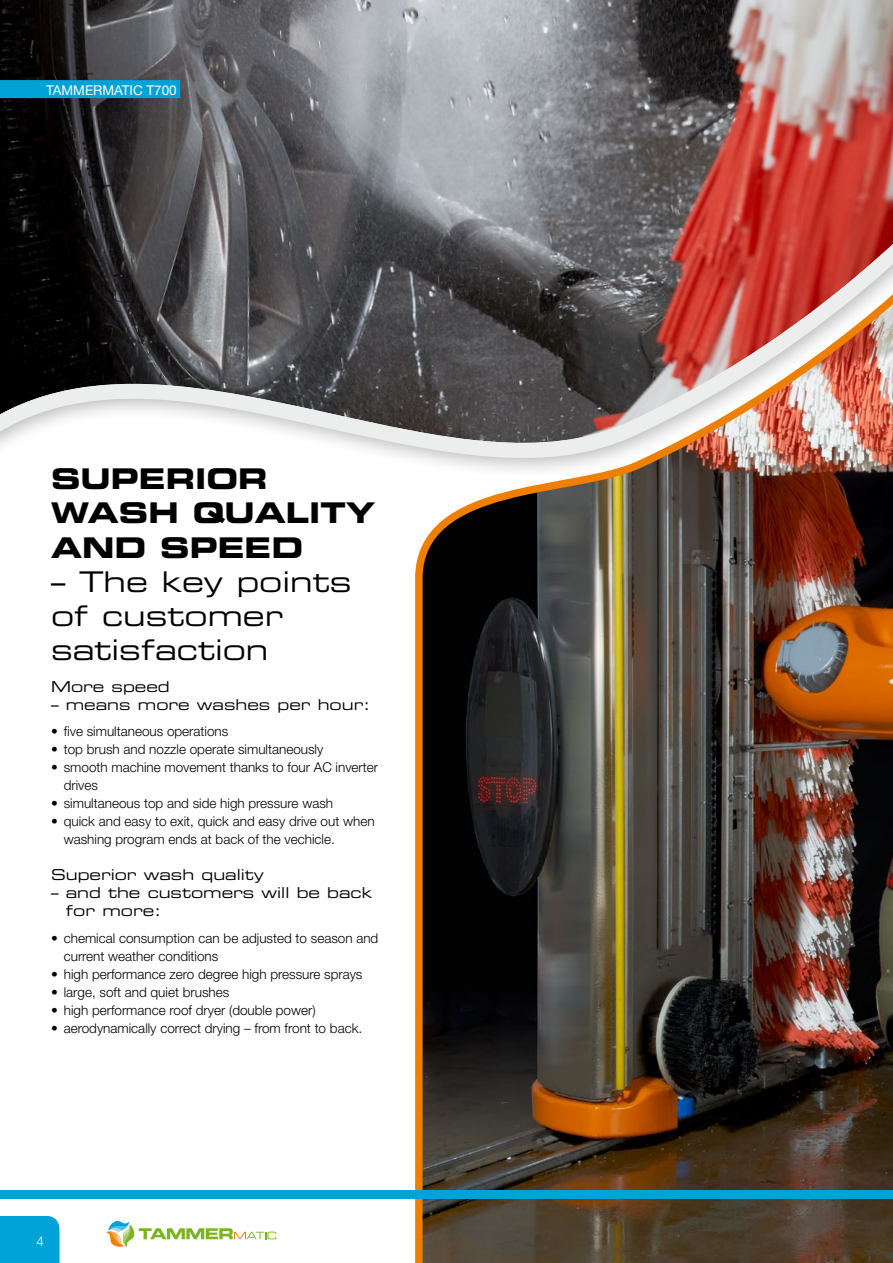
<style>
.page{position:relative;width:893px;height:1263px;background:#fff}
.page>*{position:absolute;margin:0;border:0;box-sizing:border-box;transform-origin:0 0}
.t1{font:28.5px/34.2px "Eurostile LT Std Ex 2";color:#000}
.t2{font:28.5px/34.2px "Eurostile LT Std Bold Ex 2";color:#000}
.t3{font:15px/18px "Eurostile LT Std Ex 2";color:#000}
.t4{font:300 13.5px/18px "Helvetica Neue LT Std";color:#000}
.t5{font:13.5px "Helvetica Neue LT Std";color:#fff}
.t6{font:300 13.5px "Helvetica Neue LT Std";color:#fff}
</style>
<div class="page">
<img style="left:411px;top:581px;width:482px;height:682px">
<img style="left:0;top:0;width:893px;height:579px">
<div style="left:0;top:1216px;width:60px;height:47px;background:#00a2d8"></div>
<div style="left:0;top:1191px;width:893px;height:8px;background:#00a2d8"></div>
<svg style="left:106px;top:1220px;width:170px;height:27px"></svg>
<div style="left:0;top:80px;width:180px;height:18px;background:#00a2d8"></div>
<p class="t5" style="left:46px;top:82px;width:132px">TAMMERMATIC T700</p>
<h1 class="t2" style="left:51px;top:461px;width:326px">SUPERIOR<br>WAS H QUALITY<br>AND SPEE</h1>
<h1 class="t2" style="left:271px;top:530px;width:33px">D</h1>
<h1 class="t1" style="left:51px;top:564px;width:302px">– The key points of customer satisfaction</h1>
<p class="t3" style="left:51px;top:677px;width:120px">More speed</p>
<p class="t3" style="left:51px;top:695px;width:321px">– means more washes per hour:</p>
<p class="t4" style="left:51px;top:722px;width:179px">• five simultaneous operations</p>
<p class="t4" style="left:51px;top:740px;width:274px">• top brush and nozzle operate simultaneously</p>
<p class="t4" style="left:64px;top:758px;width:316px;text-indent:-13px">• smooth machine movement thanks to four AC inverter drives</p>
<p class="t4" style="left:51px;top:794px;width:284px">• simultaneous top and side high pressure wash</p>
<p class="t4" style="left:64px;top:812px;width:312px;text-indent:-13px">• quick and easy to exit, quick and easy drive out when washing program ends at back of the vechicle.</p>
<p class="t3" style="left:51px;top:865px;width:214px">Superior wash quality</p>
<p class="t3" style="left:66px;top:883px;width:308px;text-indent:-15px">– and the customers will be back for more:</p>
<p class="t4" style="left:64px;top:928px;width:316px;text-indent:-13px">• chemical consumption can be adjusted to season and current weather conditions</p>
<p class="t4" style="left:51px;top:964px;width:313px">• high performance zero degree high pressure sprays</p>
<p class="t4" style="left:51px;top:982px;width:180px">• large, soft and quiet brushes</p>
<p class="t4" style="left:51px;top:1000px;width:266px">• high performance roof dryer (double power)</p>
<p class="t4" style="left:51px;top:1018px;width:313px">• aerodynamically correct drying – from front to back.</p>
<p class="t6" style="left:37px;top:1233px;width:9px">4</p>
</div>
